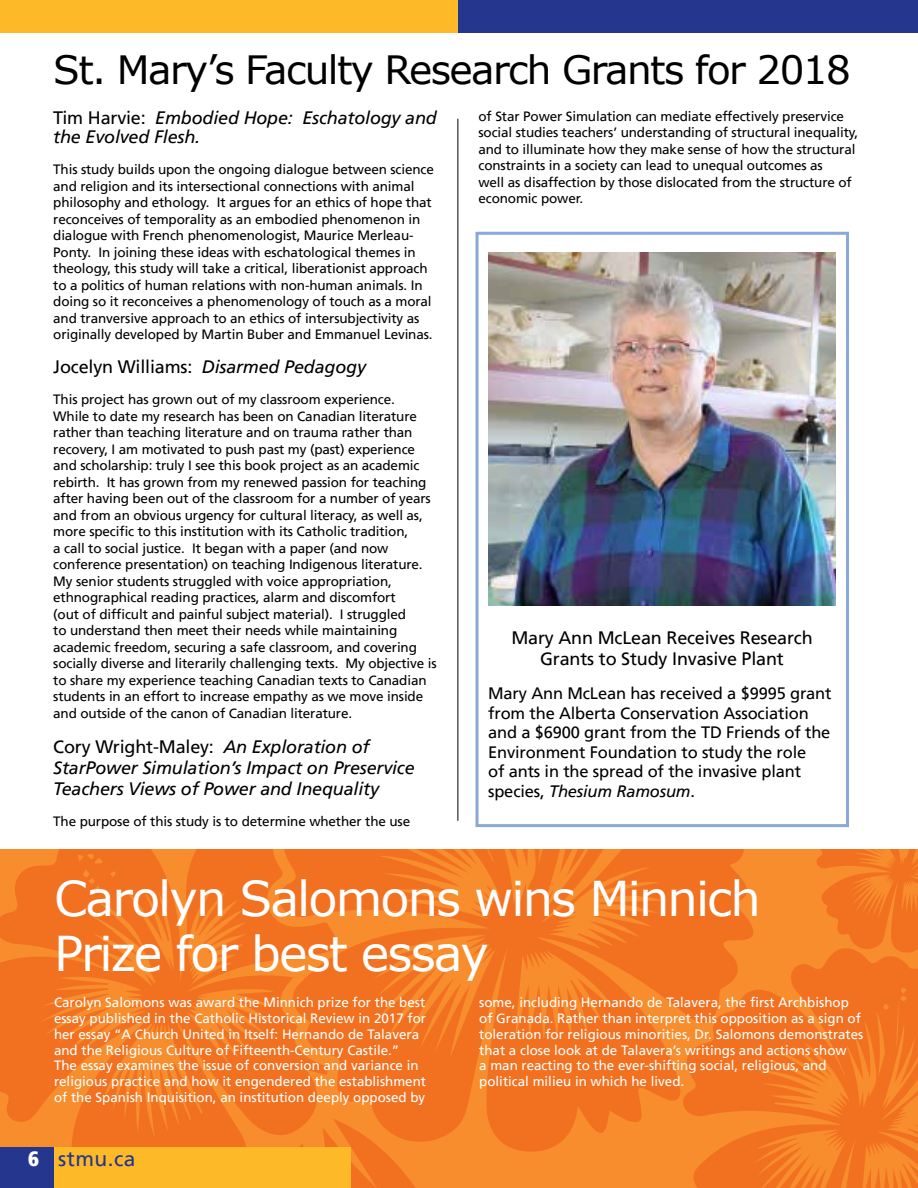
<style>
.page{position:relative;width:918px;height:1188px;background:#fff}
.page>*{position:absolute;margin:0;border:0;box-sizing:border-box;transform-origin:0 0}
.t1{font:48px/55.5px "Verdana";letter-spacing:-.04em;color:#fff}
.t2{font:39px "Verdana";letter-spacing:-.04em;color:#000}
.t3{font:21px "Frutiger LT";letter-spacing:.02em;color:#25368f}
.t4{font:italic 18px/21px "Frutiger LT";letter-spacing:-.01em;color:#000}
.t5{font:18px/21px "Frutiger LT";letter-spacing:-.01em;color:#000;text-align:center}
.t6{font:16.5px/19.5px "Frutiger LT";letter-spacing:-.01em;color:#000}
.t7{font:13.5px/16.5px "Frutiger LT";letter-spacing:-.01em;color:#000}
.t8{font:13.5px/15.8px "Frutiger LT";color:#fff}
.s1{font-style:normal}
.s2{font-style:italic}
.s3{font-weight:900;font-stretch:condensed;color:#fff}
</style>
<div class="page">
<div style="left:0;top:849px;width:918px;height:339px;background:#f78d2d"></div>
<svg style="left:0;top:849px;width:277px;height:299px;fill:#f27121"></svg>
<svg style="left:277px;top:849px;width:477px;height:303px;fill:#f27121"></svg>
<svg style="left:681px;top:947px;width:237px;height:241px;fill:#f27121"></svg>
<svg style="left:816px;top:849px;width:102px;height:105px"></svg>
<svg style="left:233px;top:1119px;width:252px;height:69px"></svg>
<div style="left:0;top:0;width:459px;height:33px;background:#fdb927"></div>
<div style="left:458px;top:0;width:460px;height:33px;background:#25368f"></div>
<hr style="left:458px;top:119px;width:1px;height:702px;background:#000">
<div style="left:54px;top:1148px;width:296px;height:40px;background:#fdb927"></div>
<div style="left:0;top:1148px;width:54px;height:40px;background:#25368f"></div>
<hr style="left:917px;top:1107px;width:1px;height:41px;background:#fdb927">
<div style="left:476px;top:232px;width:373px;height:595px;border:3px solid #8ba9d8"></div>
<img style="left:488px;top:253px;width:348px;height:353px">
<h2 class="t2" style="left:53px;top:43px;width:799px">St. Mary’s Faculty Research Grants for 2018</h2>
<h3 class="t4" style="left:53px;top:108px;width:385px;line-height:19.5px"><span class="s1">Tim Harvie:</span> Embodied Hope: Eschatology and the Evolved Flesh.</h3>
<p class="t7" style="left:53px;top:161px;width:382px">This study builds upon the ongoing dialogue between science and religion and its intersectional connections with animal philosophy and ethology. It argues for an ethics of hope that reconceives of temporality as an embodied phenomenon in dialogue with French phenomenologist, Maurice Merleau-Ponty. In joining these ideas with eschatological themes in theology, this study will take a critical, liberationist approach to a politics of human relations with non-human animals. In doing so it reconceives a phenomenology of touch as a moral and tranversive approach to an ethics of intersubjectivity as originally developed by Martin Buber and Emmanuel Levinas.</p>
<h3 class="t5" style="left:53px;top:357px;width:314px">Jocelyn Williams: <span class="s2">Disarmed Pedagogy</span></h3>
<p class="t7" style="left:53px;top:391px;width:385px">This project has grown out of my classroom experience.<br>While to date my research has been on Canadian literature rather than teaching literature and on trauma rather than recovery, I am motivated to push past my (past) experience and scholarship: truly I see this book project as an academic rebirth. It has grown from my renewed passion for teaching after having been out of the classroom for a number of years and from an obvious urgency for cultural literacy, as well as, more specific to this institution with its Catholic tradition,<br>a call to social justice. It began with a paper (and now conference presentation) on teaching Indigenous literature.<br>My senior students struggled with voice appropriation, ethnographical reading practices, alarm and discomfort<br>(out of difficult and painful subject material). I struggled<br>to understand then meet their needs while maintaining academic freedom, securing a safe classroom, and covering socially diverse and literarily challenging texts. My objective is to share my experience teaching Canadian texts to Canadian students in an effort to increase empathy as we move inside and outside of the canon of Canadian literature.</p>
<h3 class="t4" style="left:53px;top:737px;width:363px"><span class="s1">Cory Wright-Maley:</span> An Exploration of<br>StarPower Simulation’s Impact on Preservice<br>Teachers Views of Power and Inequality</h3>
<p class="t7" style="left:53px;top:814px;width:359px">The purpose of this study is to determine whether the use</p>
<p class="t7" style="left:478px;top:108px;width:381px">of Star Power Simulation can mediate effectively preservice social studies teachers’ understanding of structural inequality, and to illuminate how they make sense of how the structural constraints in a society can lead to unequal outcomes as<br>well as disaffection by those dislocated from the structure of economic power.</p>
<h3 class="t5" style="left:511px;top:628px;width:303px">Mary Ann McLean Receives Research<br>Grants to Study Invasive Plant</h3>
<p class="t6" style="left:488px;top:684px;width:345px">Mary Ann McLean has received a $9995 grant from the Alberta Conservation Association and a $6900 grant from the TD Friends of the Environment Foundation to study the role<br>of ants in the spread of the invasive plant species, <span class="s2">Thesium Ramosum</span>.</p>
<h1 class="t1" style="left:54px;top:870px;width:708px">Carolyn Salomons wins Minnich<br>Prize for best essay</h1>
<p class="t8" style="left:54px;top:995px;width:374px">Carolyn Salomons was award the Minnich prize for the best essay published in the Catholic Historical Review in 2017 for her essay “A Church United in Itself: Hernando de Talavera and the Religious Culture of Fifteenth-Century Castile.”<br>The essay examines the issue of conversion and variance in religious practice and how it engendered the establishment of the Spanish Inquisition, an institution deeply opposed by</p>
<p class="t8" style="left:479px;top:995px;width:386px">some, including Hernando de Talavera, the first Archbishop of Granada. Rather than interpret this opposition as a sign of toleration for religious minorities, Dr. Salomons demonstrates that a close look at de Talavera’s writings and actions show<br>a man reacting to the ever-shifting social, religious, and political milieu in which he lived.</p>
<h3 class="t3" style="left:28px;top:1147px;width:109px"><span class="s3">6</span> stmu.ca</h3>
</div>
